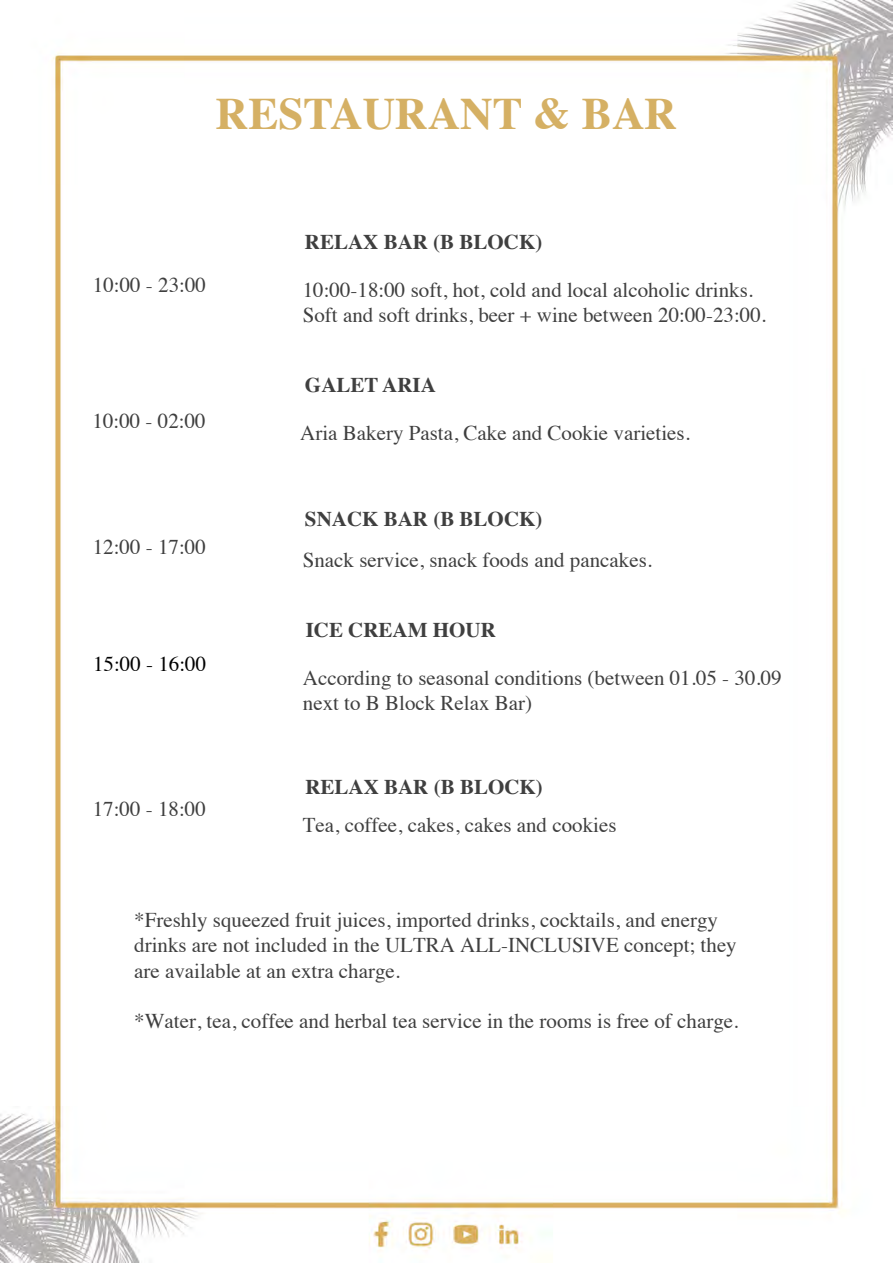
<style>
.page{position:relative;width:893px;height:1263px;background:#fff}
.page>*{position:absolute;margin:0;border:0;box-sizing:border-box;transform-origin:0 0}
.t1{font:700 45px "Times";color:#d5b064}
.t2{font:21px/25.2px "Times";color:#3f3f3f}
.t3{font:700 21px "Times";color:#3f3f3f}
.t4{font:21px "Times";color:#000}
</style>
<div class="page">
<img style="left:0;top:0;width:893px;height:1263px">
<h1 class="t1" style="left:216px;top:71px;width:462px">RESTAURANT &amp; BAR</h1>
<p class="t2" style="left:93px;top:270px;width:115px">10:00 - 23:00</p>
<p class="t2" style="left:93px;top:407px;width:115px">10:00 - 02:00</p>
<p class="t2" style="left:93px;top:533px;width:115px">12:00 - 17:00</p>
<p class="t4" style="left:93px;top:644px;width:115px">15:00 - 16:00</p>
<p class="t2" style="left:93px;top:794px;width:115px">17:00 - 18:00</p>
<p class="t3" style="left:305px;top:222px;width:239px">RELAX BAR (B BLOCK)</p>
<p class="t2" style="left:303px;top:275px;width:465px">10:00-18:00 soft, hot, cold and local alcoholic drinks.<br>Soft and soft drinks, beer + wine between 20:00-23:00.</p>
<p class="t3" style="left:305px;top:365px;width:132px">GALET ARIA</p>
<p class="t2" style="left:300px;top:418px;width:391px">Aria Bakery Pasta, Cake and Cookie varieties.</p>
<p class="t3" style="left:305px;top:499px;width:239px">SNACK BAR (B BLOCK)</p>
<p class="t2" style="left:303px;top:545px;width:351px">Snack service, snack foods and pancakes.</p>
<p class="t3" style="left:306px;top:610px;width:192px">ICE CREAM HOUR</p>
<p class="t2" style="left:303px;top:663px;width:480px">According to seasonal conditions (between 01.05 - 30.09 next to B Block Relax Bar)</p>
<p class="t3" style="left:305px;top:766px;width:239px">RELAX BAR (B BLOCK)</p>
<p class="t2" style="left:303px;top:811px;width:315px">Tea, coffee, cakes, cakes and cookies</p>
<p class="t2" style="left:134px;top:906px;width:604px">*Freshly squeezed fruit juices, imported drinks, cocktails, and energy drinks are not included in the ULTRA ALL-INCLUSIVE concept; they are available at an extra charge.</p>
<p class="t2" style="left:134px;top:1007px;width:606px">*Water, tea, coffee and herbal tea service in the rooms is free of charge.</p>
</div>
